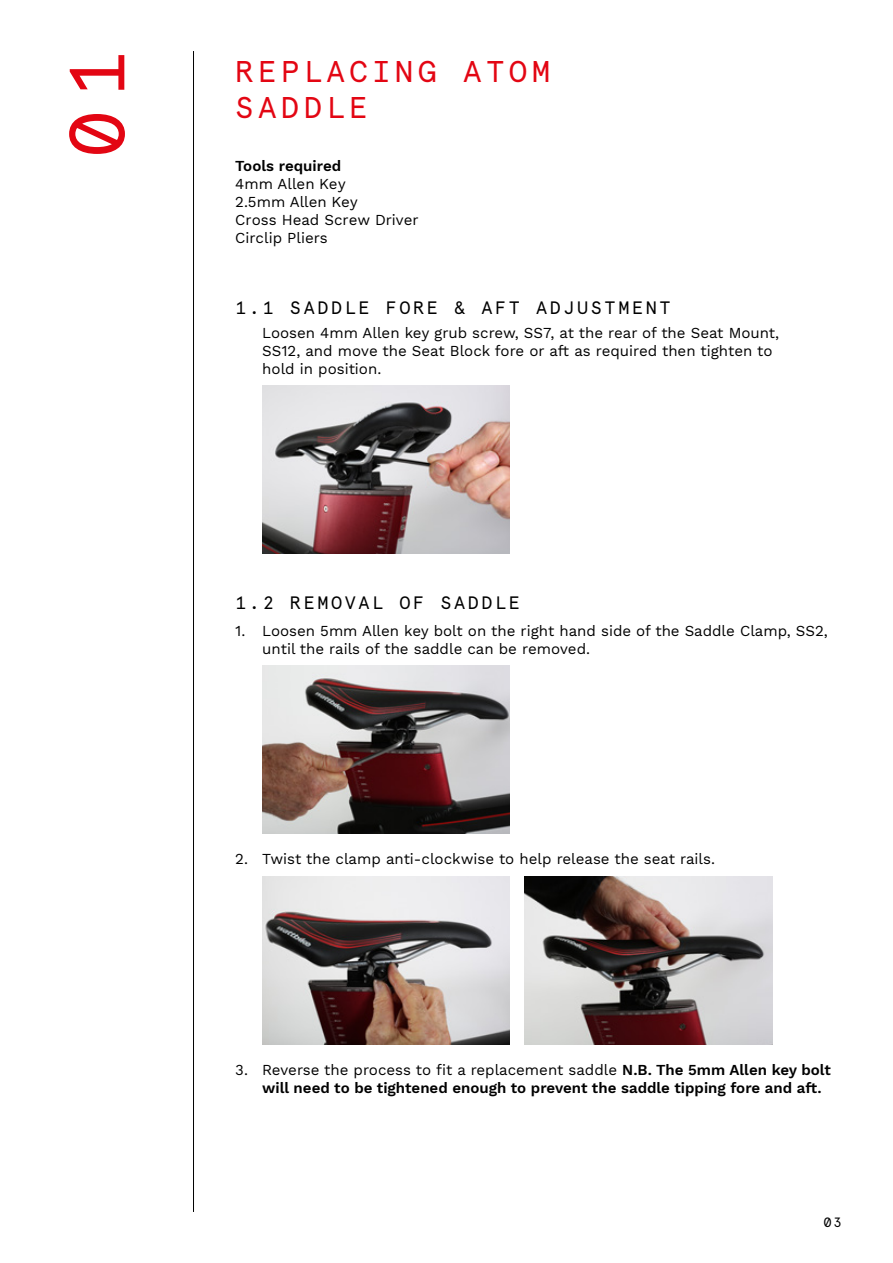
<style>
.page{position:relative;width:893px;height:1263px;background:#fff}
.page>*{position:absolute;margin:0;border:0;box-sizing:border-box;transform-origin:0 0}
.t1{font:78px "Apercu Pro Mono";color:#e30613}
.t2{font:30px/36px "Apercu Pro Mono";letter-spacing:.14em;color:#e30613}
.t3{font:18px "Apercu Pro Mono";letter-spacing:.14em;color:#000}
.t4{font:15px/18px "Work Sans";color:#000}
.t5{font:600 15px/18px "Work Sans";color:#000}
.t6{font:13.5px "Apercu Pro Mono";color:#000}
.s1{font-weight:400}
</style>
<div class="page">
<hr style="left:193px;top:51px;width:1px;height:1161px;background:#000">
<img style="left:262px;top:386px;width:248px;height:167px">
<img style="left:262px;top:666px;width:248px;height:168px">
<img style="left:262px;top:876px;width:248px;height:168px">
<img style="left:525px;top:876px;width:247px;height:168px">
<h1 class="t1" style="left:38px;top:158px;width:109px;rotate:-90deg">01</h1>
<h2 class="t2" style="left:235px;top:51px;width:316px">REPLACING ATOM<br>SADDLE</h2>
<p class="t5" style="left:235px;top:157px;width:108px">Tools required</p>
<p class="t4" style="left:235px;top:175px;width:185px">4mm Allen Key<br>2.5mm Allen Key<br>Cross Head Screw Driver<br>Circlip Pliers</p>
<p class="t3" style="left:235px;top:294px;width:437px">1.1 SADDLE FORE &amp; AFT ADJUSTMENT</p>
<p class="t4" style="left:262px;top:325px;width:518px">Loosen 4mm Allen key grub screw, SS7, at the rear of the Seat Mount,<br>SS12, and move the Seat Block fore or aft as required then tighten to hold in position.</p>
<p class="t3" style="left:235px;top:589px;width:286px">1.2 REMOVAL OF SADDLE</p>
<p class="t4" style="left:262px;top:622px;width:567px;text-indent:-27px">1. Loosen 5mm Allen key bolt on the right hand side of the Saddle Clamp, SS2, until the rails of the saddle can be removed.</p>
<p class="t4" style="left:235px;top:851px;width:481px">2. Twist the clamp anti-clockwise to help release the seat rails.</p>
<p class="t5" style="left:262px;top:1062px;width:570px;text-indent:-27px"><span class="s1">3. Reverse the process to fit a replacement saddle</span> N.B. The 5mm Allen key bolt will need to be tightened enough to prevent the saddle tipping fore and aft.</p>
<p class="t6" style="left:823px;top:1211px;width:20px">03</p>
</div>
